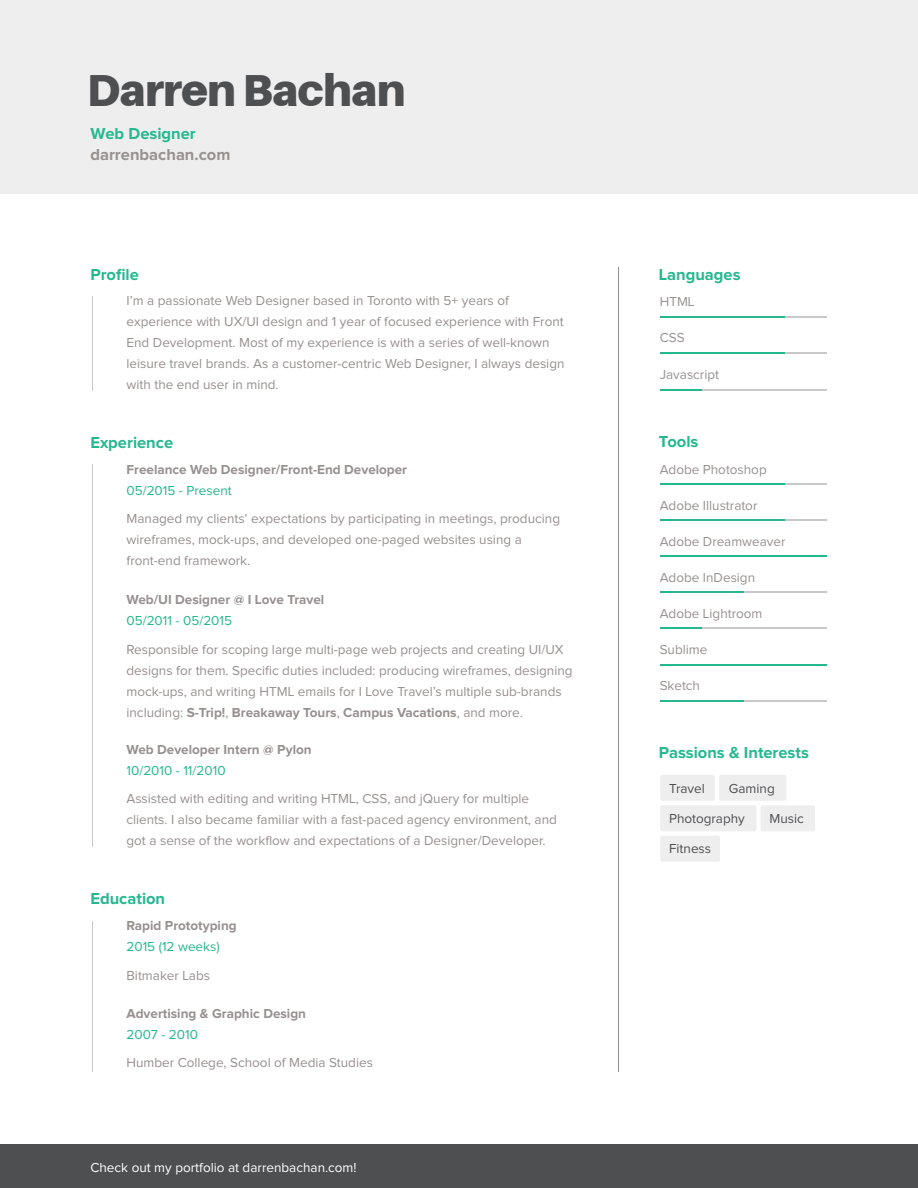
<style>
.page{position:relative;width:918px;height:1188px;background:#fff}
.page>*{position:absolute;margin:0;border:0;box-sizing:border-box;transform-origin:0 0}
.t1{font:900 45px "Aileron";letter-spacing:-.02em;color:#4e4f51}
.t2{font:700 16.5px "Proxima Nova";color:#25b88f}
.t3{font:700 16.5px "Proxima Nova";color:#979190}
.t4{font:13.5px/21px "Proxima Nova";color:#96908f}
.t5{font:700 13.5px "Proxima Nova";color:#96908f}
.t6{font:13.5px "Proxima Nova";color:#979190}
.t7{font:13.5px "Proxima Nova";color:#23b78e}
.t8{font:13.5px "Proxima Nova";color:#fff}
.t9{font:13.5px "Proxima Nova";color:#4e4f51}
.s1{font-weight:700}
</style>
<div class="page">
<div style="left:0;top:0;width:918px;height:194px;background:#efeeef"></div>
<hr style="left:618px;top:267px;width:1px;height:805px;background:#919191">
<div style="left:660px;top:775px;width:55px;height:26px;background:#efeeef;border-radius:2px"></div>
<div style="left:660px;top:805px;width:97px;height:26px;background:#efeeef;border-radius:2px"></div>
<div style="left:660px;top:836px;width:60px;height:26px;background:#efeeef;border-radius:2px"></div>
<div style="left:761px;top:805px;width:54px;height:26px;background:#efeeef;border-radius:2px"></div>
<div style="left:719px;top:775px;width:67px;height:26px;background:#efeeef;border-radius:2px"></div>
<hr style="left:660px;top:352px;width:166px;height:2px;background:#919191">
<hr style="left:660px;top:316px;width:166px;height:1px;background:#919191">
<hr style="left:660px;top:316px;width:125px;height:1px;background:#25b88f">
<hr style="left:660px;top:352px;width:125px;height:2px;background:#25b88f">
<hr style="left:660px;top:389px;width:166px;height:1px;background:#919191">
<hr style="left:660px;top:389px;width:42px;height:1px;background:#25b88f">
<hr style="left:660px;top:483px;width:166px;height:2px;background:#919191">
<hr style="left:660px;top:483px;width:125px;height:2px;background:#25b88f">
<hr style="left:660px;top:520px;width:166px;height:1px;background:#919191">
<hr style="left:660px;top:520px;width:125px;height:1px;background:#25b88f">
<hr style="left:660px;top:628px;width:166px;height:1px;background:#919191">
<hr style="left:660px;top:628px;width:42px;height:1px;background:#25b88f">
<hr style="left:660px;top:664px;width:166px;height:1px;background:#25b88f">
<hr style="left:660px;top:700px;width:166px;height:1px;background:#919191">
<hr style="left:660px;top:700px;width:83px;height:1px;background:#25b88f">
<hr style="left:660px;top:556px;width:166px;height:1px;background:#25b88f">
<hr style="left:660px;top:592px;width:166px;height:1px;background:#919191">
<hr style="left:660px;top:592px;width:83px;height:1px;background:#25b88f">
<hr style="left:92px;top:297px;width:1px;height:94px;background:#919191">
<hr style="left:92px;top:465px;width:1px;height:382px;background:#919191">
<hr style="left:92px;top:921px;width:1px;height:151px;background:#919191">
<div style="left:0;top:1144px;width:918px;height:44px;background:#4e4f51"></div>
<h1 class="t1" style="left:87px;top:64px;width:320px">Darren Bachan</h1>
<p class="t2" style="left:90px;top:126px;width:107px">Web Designer</p>
<p class="t3" style="left:90px;top:147px;width:142px">darrenbachan.com</p>
<p class="t2" style="left:90px;top:267px;width:50px">Profile</p>
<p class="t4" style="left:127px;top:291px;width:440px">I’m a passionate Web Designer based in Toronto with 5+ years of experience with UX/UI design and 1 year of focused experience with Front End Development. Most of my experience is with a series of well-known leisure travel brands. As a customer-centric Web Designer, I always design with the end user in mind.</p>
<p class="t2" style="left:90px;top:435px;width:84px">Experience</p>
<p class="t5" style="left:127px;top:463px;width:282px">Freelance Web Designer/Front-End Developer</p>
<p class="t7" style="left:127px;top:484px;width:107px">05/2015 - Present</p>
<p class="t4" style="left:127px;top:509px;width:435px">Managed my clients’ expectations by participating in meetings, producing wireframes, mock-ups, and developed one-paged websites using a front-end framework.</p>
<p class="t5" style="left:127px;top:594px;width:199px">Web/UI Designer @ I Love Travel</p>
<p class="t7" style="left:127px;top:615px;width:107px">05/2011 - 05/2015</p>
<p class="t4" style="left:127px;top:639px;width:448px">Responsible for scoping large multi-page web projects and creating UI/UX designs for them. Specific duties included: producing wireframes, designing mock-ups, and writing HTML emails for I Love Travel’s multiple sub-brands including: <span class="s1">S-Trip!</span>, <span class="s1">Breakaway Tours</span>, <span class="s1">Campus Vacations</span>, and more.</p>
<p class="t5" style="left:127px;top:743px;width:187px">Web Developer Intern @ Pylon</p>
<p class="t7" style="left:127px;top:764px;width:101px">10/2010 - 11/2010</p>
<p class="t4" style="left:127px;top:789px;width:432px">Assisted with editing and writing HTML, CSS, and jQuery for multiple clients. I also became familiar with a fast-paced agency environment, and got a sense of the workflow and expectations of a Designer/Developer.</p>
<p class="t2" style="left:90px;top:891px;width:76px">Education</p>
<p class="t5" style="left:127px;top:919px;width:112px">Rapid Prototyping</p>
<p class="t7" style="left:127px;top:940px;width:95px">2015 (12 weeks)</p>
<p class="t4" style="left:127px;top:965px;width:85px">Bitmaker Labs</p>
<p class="t5" style="left:127px;top:1007px;width:181px">Advertising &amp; Graphic Design</p>
<p class="t7" style="left:127px;top:1028px;width:73px">2007 - 2010</p>
<p class="t4" style="left:127px;top:1053px;width:248px">Humber College, School of Media Studies</p>
<p class="t8" style="left:90px;top:1161px;width:268px">Check out my portfolio at darrenbachan.com!</p>
<p class="t2" style="left:659px;top:267px;width:83px">Languages</p>
<p class="t6" style="left:660px;top:296px;width:36px">HTML</p>
<p class="t6" style="left:660px;top:332px;width:26px">CSS</p>
<p class="t6" style="left:660px;top:368px;width:61px">Javascript</p>
<p class="t2" style="left:659px;top:434px;width:41px">Tools</p>
<p class="t6" style="left:660px;top:463px;width:109px">Adobe Photoshop</p>
<p class="t6" style="left:660px;top:499px;width:99px">Adobe Illustrator</p>
<p class="t6" style="left:660px;top:535px;width:127px">Adobe Dreamweaver</p>
<p class="t6" style="left:660px;top:571px;width:97px">Adobe InDesign</p>
<p class="t6" style="left:660px;top:607px;width:104px">Adobe Lightroom</p>
<p class="t6" style="left:660px;top:643px;width:49px">Sublime</p>
<p class="t6" style="left:660px;top:679px;width:42px">Sketch</p>
<p class="t2" style="left:659px;top:745px;width:152px">Passions &amp; Interests</p>
<p class="t9" style="left:669px;top:782px;width:37px">Travel</p>
<p class="t9" style="left:669px;top:812px;width:77px">Photography</p>
<p class="t9" style="left:669px;top:843px;width:44px">Fitness</p>
<p class="t9" style="left:729px;top:782px;width:47px">Gaming</p>
<p class="t9" style="left:770px;top:812px;width:36px">Music</p>
</div>
